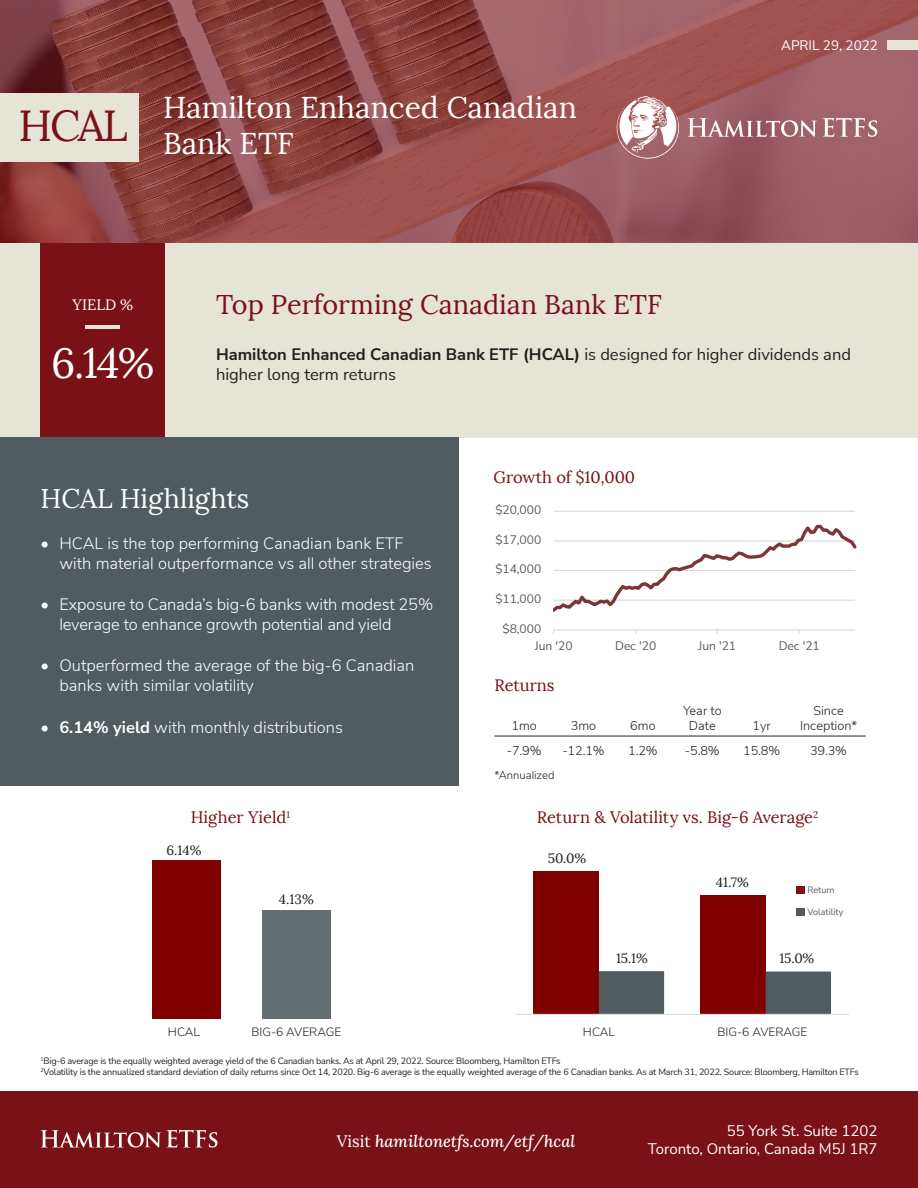
<style>
.page{position:relative;width:918px;height:1188px;background:#fff}
.page>*{position:absolute;margin:0;border:0;box-sizing:border-box;transform-origin:0 0}
.t1{font:43.35px "Lora";color:#791116}
.t2{font:42px "Lora";color:#fff}
.t3{font:30px/36px "Lora";color:#fff}
.t4{font:27px "Lora";color:#791116}
.t5{font:27px "Lora";color:#fff}
.t6{font:300 16.5px/19.8px "Nunito Sans";color:#fff}
.t7{font:700 16.5px "Nunito Sans";color:#231f20}
.t8{font:16.5px "Lora";color:#791116}
.t9{font:italic 500 16.5px "Lora";color:#fff}
.t10{font:16.5px "Nunito Sans";color:#231f20}
.t11{font:15px "Nunito Sans";color:#fff}
.t12{font:15px "Lora";color:#fff}
.t13{font:13.5px "Lora";letter-spacing:-.005em;color:#231f20}
.t14{font:13.5px "Nunito Sans";color:#fff}
.t15{font:300 12.75px/15.3px "Nunito Sans";color:#231f20;text-align:center}
.t16{font:12px "Nunito Sans";letter-spacing:-.005em;color:#595959}
.t17{font:300 12px "Nunito Sans";color:#231f20}
.t18{font:300 11.25px "Nunito Sans";color:#231f20}
.t19{font:9px "Nunito Sans";letter-spacing:-.02em;color:#231f20}
.t20{font:9px "Nunito Sans";color:#505a5f}
.s1{font-weight:400}
.s2{font-weight:700}
.s3{font-weight:400;font-style:normal}
</style>
<div class="page">
<div style="left:152px;top:861px;width:69px;height:158px;background:#800000"></div>
<div style="left:262px;top:910px;width:68px;height:109px;background:#656e73"></div>
<div style="left:533px;top:871px;width:66px;height:143px;background:#800000"></div>
<div style="left:700px;top:895px;width:66px;height:119px;background:#800000"></div>
<svg style="left:599px;top:971px;width:232px;height:43px"></svg>
<hr style="left:515px;top:1014px;width:334px;height:1px;background:#dedede">
<div style="left:0;top:243px;width:918px;height:194px;background:#e6e3d7"></div>
<svg style="left:0;top:0;width:918px;height:243px;background:#934c4c"></svg>
<div style="left:0;top:93px;width:139px;height:69px;background:#e6e3d7"></div>
<div style="left:40px;top:243px;width:125px;height:194px;background:#791116"></div>
<div style="left:0;top:437px;width:459px;height:349px;background:#515c60"></div>
<hr style="left:86px;top:325px;width:34px;height:4px;background:#e6e3d7">
<div style="left:887px;top:40px;width:31px;height:10px;background:#e6e3d7"></div>
<div style="left:0;top:1092px;width:918px;height:96px;background:#791116"></div>
<svg style="left:41px;top:1130px;width:176px;height:18px"></svg>
<svg style="left:687px;top:118px;width:130px;height:19px"></svg>
<svg style="left:823px;top:118px;width:54px;height:19px"></svg>
<svg style="left:617px;top:96px;width:62px;height:63px"></svg>
<hr style="left:494px;top:736px;width:60px;height:1px;background:#231f20">
<hr style="left:554px;top:736px;width:59px;height:1px;background:#231f20">
<hr style="left:613px;top:736px;width:60px;height:1px;background:#231f20">
<hr style="left:673px;top:736px;width:59px;height:1px;background:#231f20">
<hr style="left:732px;top:736px;width:59px;height:1px;background:#231f20">
<hr style="left:791px;top:736px;width:75px;height:1px;background:#231f20">
<div style="left:796px;top:886px;width:8px;height:8px;background:#791317"></div>
<div style="left:796px;top:908px;width:8px;height:8px;background:#505a5f"></div>
<hr style="left:554px;top:511px;width:301px;height:1px;background:#d9d9d9">
<hr style="left:554px;top:629px;width:301px;height:1px;background:#d9d9d9">
<svg style="left:554px;top:524px;width:302px;height:88px"></svg>
<p class="t1" style="left:18px;top:99px;width:111px">HCAL</p>
<p class="t3" style="left:163px;top:90px;width:415px">Hamilton Enhanced Canadian<br>Bank ETF</p>
<p class="t14" style="left:781px;top:36px;width:98px">APRIL 29, 2022</p>
<p class="t12" style="left:73px;top:295px;width:62px">YIELD %</p>
<p class="t2" style="left:51px;top:338px;width:105px">6.14%</p>
<p class="t4" style="left:216px;top:287px;width:447px">Top Performing Canadian Bank ETF</p>
<p class="t7" style="left:216px;top:343px;width:637px">Hamilton Enhanced Canadian Bank ETF (HCAL) <span class="s1">is designed for higher dividends and</span></p>
<p class="t10" style="left:216px;top:363px;width:181px">higher long term returns</p>
<p class="t5" style="left:40px;top:482px;width:210px">HCAL Highlights</p>
<p class="t6" style="left:59px;top:532px;width:374px;text-indent:-19px">• HCAL is the top performing Canadian bank ETF with material outperformance vs all other strategies</p>
<p class="t6" style="left:59px;top:594px;width:375px;text-indent:-19px">• Exposure to Canada’s big-6 banks with modest 25% leverage to enhance growth potential and yield</p>
<p class="t6" style="left:59px;top:655px;width:357px;text-indent:-19px">• Outperformed the average of the big-6 Canadian banks with similar volatility</p>
<p class="t6" style="left:40px;top:716px;width:304px"><span class="s2">• 6.14% yield</span> with monthly distributions</p>
<p class="t8" style="left:191px;top:807px;width:101px">Higher Yield<sup>1</sup></p>
<p class="t13" style="left:166px;top:842px;width:37px">6.14%</p>
<p class="t13" style="left:279px;top:891px;width:36px">4.13%</p>
<p class="t17" style="left:168px;top:1023px;width:33px">HCAL</p>
<p class="t17" style="left:251px;top:1023px;width:91px">BIG-6 AVERAGE</p>
<p class="t8" style="left:493px;top:467px;width:143px">Growth of $10,000</p>
<p class="t16" style="left:495px;top:501px;width:47px">$20,000</p>
<p class="t16" style="left:495px;top:531px;width:47px">$17,000</p>
<p class="t16" style="left:495px;top:561px;width:47px">$14,000</p>
<p class="t16" style="left:495px;top:590px;width:47px">$11,000</p>
<p class="t16" style="left:503px;top:620px;width:40px">$8,000</p>
<p class="t16" style="left:535px;top:638px;width:39px">Jun '20</p>
<p class="t16" style="left:615px;top:638px;width:43px">Dec '20</p>
<p class="t16" style="left:698px;top:638px;width:39px">Jun '21</p>
<p class="t16" style="left:779px;top:638px;width:43px">Dec '21</p>
<p class="t8" style="left:494px;top:675px;width:62px">Returns</p>
<p class="t15" style="left:511px;top:718px;width:27px">1mo</p>
<p class="t15" style="left:571px;top:718px;width:27px">3mo</p>
<p class="t15" style="left:630px;top:718px;width:27px">6mo</p>
<p class="t15" style="left:683px;top:702px;width:40px">Year to<br>Date</p>
<p class="t15" style="left:753px;top:718px;width:20px">1yr</p>
<p class="t15" style="left:800px;top:702px;width:59px">Since<br>Inception*</p>
<p class="t15" style="left:507px;top:742px;width:36px">-7.9%</p>
<p class="t15" style="left:562px;top:742px;width:44px">-12.1%</p>
<p class="t15" style="left:628px;top:742px;width:31px">1.2%</p>
<p class="t15" style="left:685px;top:742px;width:36px">-5.8%</p>
<p class="t15" style="left:743px;top:742px;width:39px">15.8%</p>
<p class="t15" style="left:810px;top:742px;width:39px">39.3%</p>
<p class="t18" style="left:494px;top:767px;width:62px">*Annualized</p>
<p class="t8" style="left:537px;top:807px;width:283px">Return &amp; Volatility vs. Big-6 Average<sup>2</sup></p>
<p class="t13" style="left:548px;top:850px;width:40px">50.0%</p>
<p class="t13" style="left:716px;top:874px;width:35px">41.7%</p>
<p class="t20" style="left:808px;top:883px;width:29px">Return</p>
<p class="t20" style="left:808px;top:906px;width:37px">Volatility</p>
<p class="t13" style="left:616px;top:950px;width:33px">15.1%</p>
<p class="t13" style="left:779px;top:950px;width:36px">15.0%</p>
<p class="t17" style="left:583px;top:1023px;width:33px">HCAL</p>
<p class="t17" style="left:718px;top:1023px;width:91px">BIG-6 AVERAGE</p>
<p class="t19" style="left:40px;top:1055px;width:522px"><sup>1</sup>Big-6 average is the equally weighted average yield of the 6 Canadian banks. As at April 29, 2022. Source: Bloomberg, Hamilton ETFs</p>
<p class="t19" style="left:40px;top:1066px;width:820px"><sup>2</sup>Volatility is the annualized standard deviation of daily returns since Oct 14, 2020. Big-6 average is the equally weighted average of the 6 Canadian banks. As at March 31, 2022. Source: Bloomberg, Hamilton ETFs</p>
<p class="t9" style="left:337px;top:1130px;width:240px"><span class="s3">Visit</span> hamiltonetfs.com/etf/hcal</p>
<p class="t11" style="left:727px;top:1120px;width:152px">55 York St. Suite 1202</p>
<p class="t11" style="left:648px;top:1138px;width:231px">Toronto, Ontario, Canada M5J 1R7</p>
</div>
